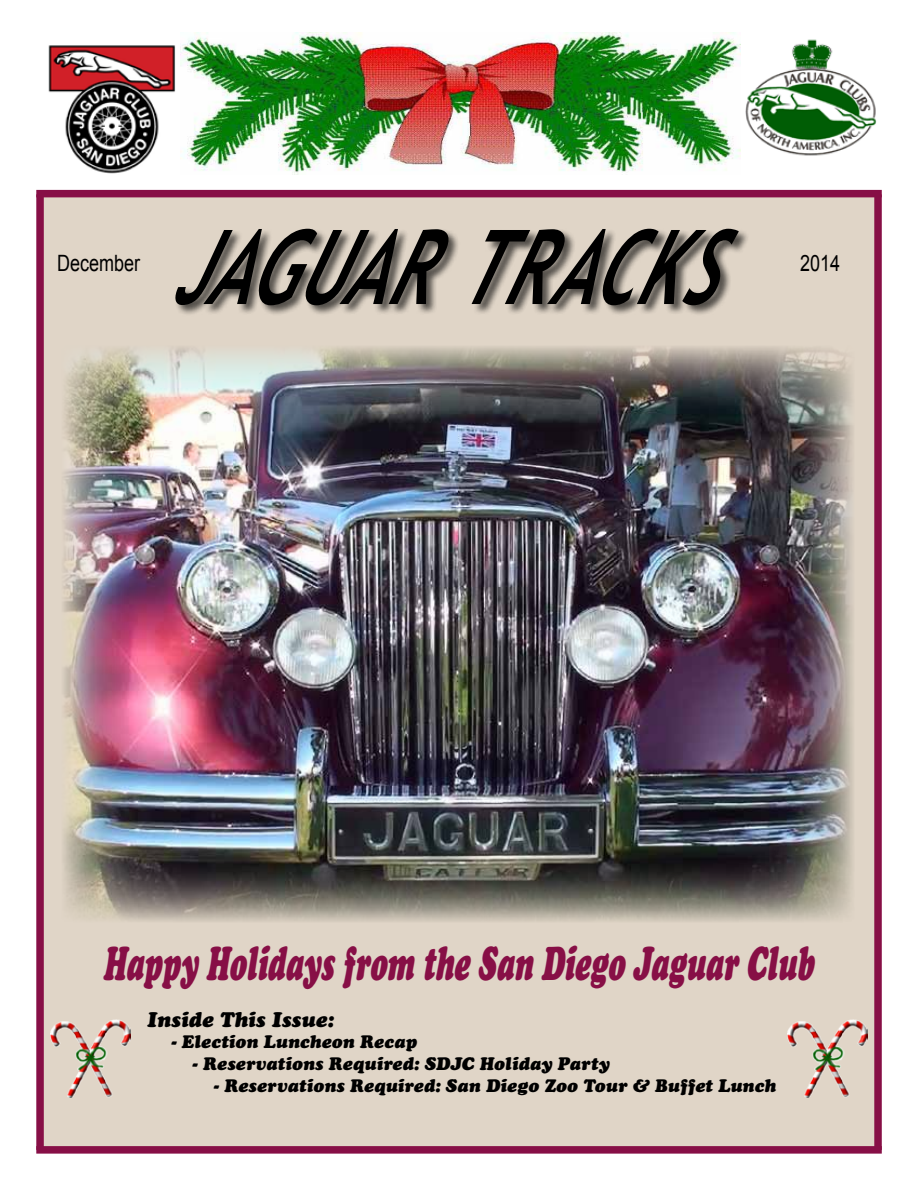
<style>
.page{position:relative;width:918px;height:1188px;background:#fff}
.page>*{position:absolute;margin:0;border:0;box-sizing:border-box;transform-origin:0 0}
.t1{font:italic 700 103.5px "Trebuchet";color:#000;scale:.66 1}
.t2{font:italic 47.25px "Cooper Black Std";color:#870f46;scale:.6 1}
.t3{font:22.5px "Arial";color:#000;scale:.8 1}
.t4{font:italic 21px "Cooper Black Std";color:#000}
.t5{font:italic 18px "Cooper Black Std";color:#000}
</style>
<div class="page">
<img style="left:745px;top:39px;width:132px;height:117px">
<img style="left:48px;top:45px;width:128px;height:129px">
<div style="left:41px;top:948px;width:836px;height:200px;background:#e0d5c7"></div>
<div style="left:36px;top:1146px;width:846px;height:8px;background:#870f46"></div>
<div style="left:41px;top:194px;width:836px;height:754px;background:#e0d5c7"></div>
<img style="left:63px;top:347px;width:790px;height:575px">
<div style="left:36px;top:194px;width:8px;height:956px;background:#870f46"></div>
<div style="left:874px;top:194px;width:8px;height:956px;background:#870f46"></div>
<div style="left:36px;top:190px;width:846px;height:7px;background:#870f46"></div>
<div style="left:175px;top:228px;width:575px;height:88px;background:#000;opacity:.63"></div>
<img style="left:181px;top:33px;width:559px;height:142px">
<img style="left:788px;top:1020px;width:80px;height:78px">
<img style="left:51px;top:1020px;width:80px;height:78px">
<h1 class="t1" style="left:173px;top:204px;width:889px">JAGUARTRACKS</h1>
<p class="t3" style="left:57px;top:248px;width:105px">December</p>
<p class="t3" style="left:800px;top:248px;width:52px">2014</p>
<h2 class="t2" style="left:103px;top:934px;width:1194px">Happy Holidays from the San Diego Jaguar Club</h2>
<p class="t4" style="left:147px;top:1006px;width:188px">Inside This Issue:</p>
<p class="t5" style="left:171px;top:1031px;width:247px">- Election Luncheon Recap</p>
<p class="t5" style="left:192px;top:1053px;width:419px">- Reservations Required: SDJC Holiday Party</p>
<p class="t5" style="left:214px;top:1074px;width:564px">- Reservations Required: San Diego Zoo Tour &amp; Buffet Lunch</p>
</div>
